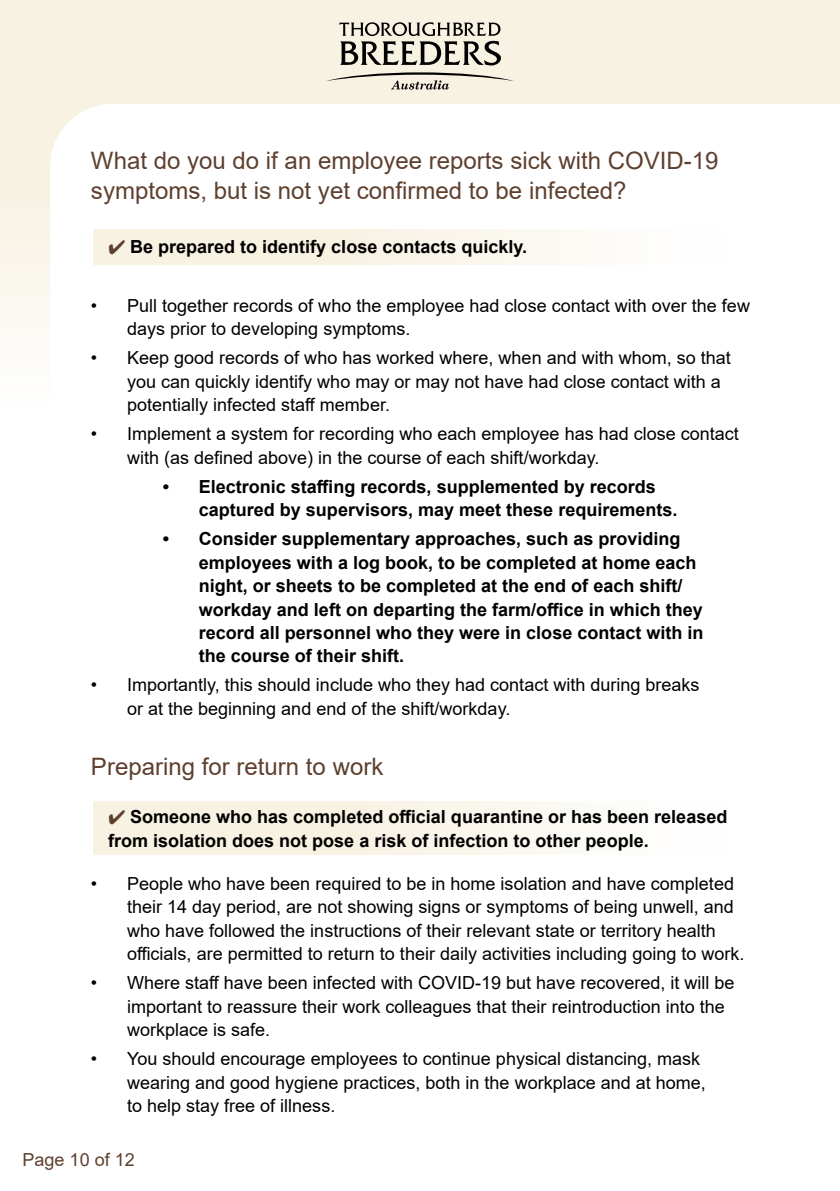
<style>
.page{position:relative;width:840px;height:1191px;background:#fff}
.page>*{position:absolute;margin:0;border:0;box-sizing:border-box;transform-origin:0 0}
.t1{font:24px/30px "Arial";color:#5e402f}
.t2{font:18px/23.4px "Arial";color:#000}
.t3{font:700 18px/23.4px "Arial";color:#000}
.t4{font:18px "Arial";color:#5e402f}
.s1{color:#5e402f}
</style>
<div class="page">
<div style="left:93px;top:801px;width:630px;height:54px;background:linear-gradient(to right,#f6efdc,#fefdfb)"></div>
<svg style="left:0;top:0;width:839px;height:332px"></svg>
<svg style="left:339px;top:22px;width:161px;height:43px;background:#a8a499"></svg>
<svg style="left:325px;top:72px;width:189px;height:18px;background:#d3cec1"></svg>
<h1 class="t1" style="left:91px;top:145px;width:628px">What do you do if an employee reports sick with COVID-19 symptoms, but is not yet confirmed to be infected?</h1>
<p class="t3" style="left:108px;top:235px;width:420px"><span class="s1">✔</span> Be prepared to identify close contacts quickly.</p>
<p class="t2" style="left:127px;top:294px;width:624px;text-indent:-36px">• Pull together records of who the employee had close contact with over the few days prior to developing symptoms.</p>
<p class="t2" style="left:127px;top:346px;width:605px;text-indent:-36px">• Keep good records of who has worked where, when and with whom, so that you can quickly identify who may or may not have had close contact with a potentially infected staff member.</p>
<p class="t2" style="left:127px;top:422px;width:613px;text-indent:-36px">• Implement a system for recording who each employee has had close contact with (as defined above) in the course of each shift/workday.</p>
<p class="t3" style="left:199px;top:475px;width:480px;text-indent:-36px">• Electronic staffing records, supplemented by records captured by supervisors, may meet these requirements.</p>
<p class="t3" style="left:199px;top:527px;width:506px;text-indent:-36px">• Consider supplementary approaches, such as providing employees with a log book, to be completed at home each night, or sheets to be completed at the end of each shift/ workday and left on departing the farm/office in which they record all personnel who they were in close contact with in the course of their shift.</p>
<p class="t2" style="left:127px;top:673px;width:573px;text-indent:-36px">• Importantly, this should include who they had contact with during breaks or at the beginning and end of the shift/workday.</p>
<h1 class="t1" style="left:91px;top:751px;width:294px">Preparing for return to work</h1>
<p class="t3" style="left:108px;top:804px;width:620px;line-height:24px"><span class="s1">✔</span> Someone who has completed official quarantine or has been released from isolation does not pose a risk of infection to other people.</p>
<p class="t2" style="left:127px;top:871px;width:618px;text-indent:-36px">• People who have been required to be in home isolation and have completed their 14 day period, are not showing signs or symptoms of being unwell, and who have followed the instructions of their relevant state or territory health officials, are permitted to return to their daily activities including going to work.</p>
<p class="t2" style="left:127px;top:971px;width:608px;text-indent:-36px">• Where staff have been infected with COVID-19 but have recovered, it will be important to reassure their work colleagues that their reintroduction into the workplace is safe.</p>
<p class="t2" style="left:127px;top:1047px;width:580px;text-indent:-36px">• You should encourage employees to continue physical distancing, mask wearing and good hygiene practices, both in the workplace and at home, to help stay free of illness.</p>
<p class="t4" style="left:23px;top:1147px;width:114px">Page 10 of 12</p>
</div>
